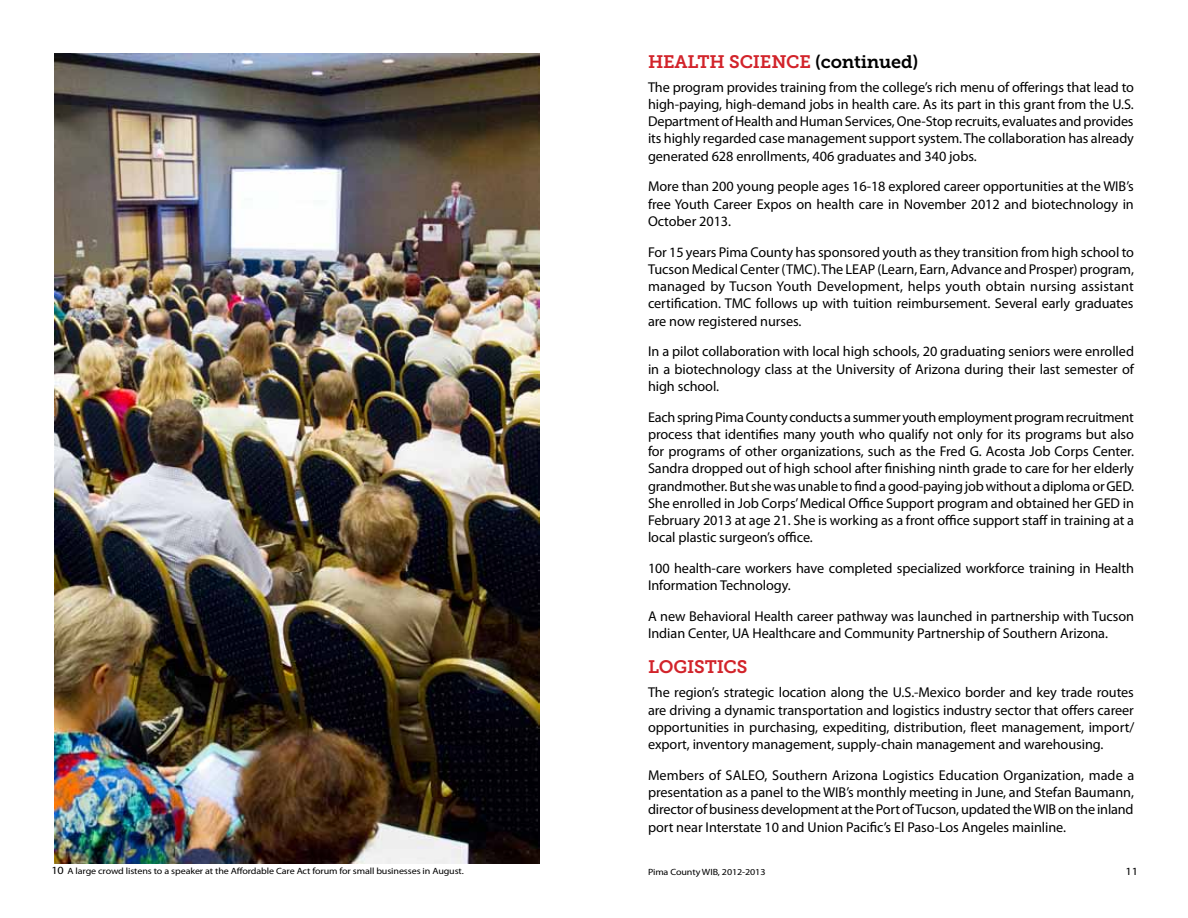
<style>
.page{position:relative;width:1188px;height:918px;background:#fff}
.page>*{position:absolute;margin:0;border:0;box-sizing:border-box;transform-origin:0 0}
.t1{font:18px "Museo Slab 700";letter-spacing:-.01em;color:#d2232a}
.t2{font:14.25px/17.2px "Myriad Pro";letter-spacing:-.005em;color:#000;text-align:justify}
.t3{font:10.95px "Myriad Pro";color:#000;scale:1.11 1}
.t4{font:9px "Myriad Pro";letter-spacing:-.01em;color:#000;scale:1.11 1}
.s1{color:#000}
.s2{font-size:10.95px}
</style>
<div class="page">
<img style="left:54px;top:54px;width:486px;height:810px">
<p class="t1" style="left:648px;top:51px;width:272px">HEALTH SCIENCE <span class="s1">(continued)</span></p>
<p class="t2" style="left:648px;top:78px;width:488px">The program provides training from the college’s rich menu of offerings that lead to high-paying, high-demand jobs in health care. As its part in this grant from the U.S.<br>Department of Health and Human Services, One-Stop recruits, evaluates and provides its highly regarded case management support system. The collaboration has already generated 628 enrollments, 406 graduates and 340 jobs.</p>
<p class="t2" style="left:648px;top:178px;width:487px">More than 200 young people ages 16-18 explored career opportunities at the WIB’s free Youth Career Expos on health care in November 2012 and biotechnology in October 2013.</p>
<p class="t2" style="left:648px;top:243px;width:488px">For 15 years Pima County has sponsored youth as they transition from high school to Tucson Medical Center (TMC). The LEAP (Learn, Earn, Advance and Prosper) program, managed by Tucson Youth Development, helps youth obtain nursing assistant certification. TMC follows up with tuition reimbursement. Several early graduates are now registered nurses.</p>
<p class="t2" style="left:648px;top:343px;width:488px">In a pilot collaboration with local high schools, 20 graduating seniors were enrolled in a biotechnology class at the University of Arizona during their last semester of high school.</p>
<p class="t2" style="left:648px;top:408px;width:488px">Each spring Pima County conducts a summer youth employment program recruitment process that identifies many youth who qualify not only for its programs but also for programs of other organizations, such as the Fred G. Acosta Job Corps Center.<br>Sandra dropped out of high school after finishing ninth grade to care for her elderly grandmother. But she was unable to find a good-paying job without a diploma or GED.<br>She enrolled in Job Corps’ Medical Office Support program and obtained her GED in February 2013 at age 21. She is working as a front office support staff in training at a local plastic surgeon’s office.</p>
<p class="t2" style="left:648px;top:560px;width:487px">100 health-care workers have completed specialized workforce training in Health<br>Information Technology.</p>
<p class="t2" style="left:648px;top:608px;width:487px">A new Behavioral Health career pathway was launched in partnership with Tucson<br>Indian Center, UA Healthcare and Community Partnership of Southern Arizona.</p>
<p class="t1" style="left:648px;top:657px;width:101px">LOGISTICS</p>
<p class="t2" style="left:648px;top:684px;width:488px">The region’s strategic location along the U.S.-Mexico border and key trade routes are driving a dynamic transportation and logistics industry sector that offers career opportunities in purchasing, expediting, distribution, fleet management, import/ export, inventory management, supply-chain management and warehousing.</p>
<p class="t2" style="left:648px;top:766px;width:488px">Members of SALEO, Southern Arizona Logistics Education Organization, made a presentation as a panel to the WIB’s monthly meeting in June, and Stefan Baumann, director of business development at the Port of Tucson, updated the WIB on the inland port near Interstate 10 and Union Pacific’s El Paso-Los Angeles mainline.</p>
<p class="t4" style="left:51px;top:866px;width:373px"><span class="s2">10</span> A large crowd listens to a speaker at the Affordable Care Act forum for small businesses in August.</p>
<p class="t4" style="left:648px;top:867px;width:107px">Pima County WIB, 2012-2013</p>
<p class="t3" style="left:1126px;top:865px;width:13px">11</p>
</div>
